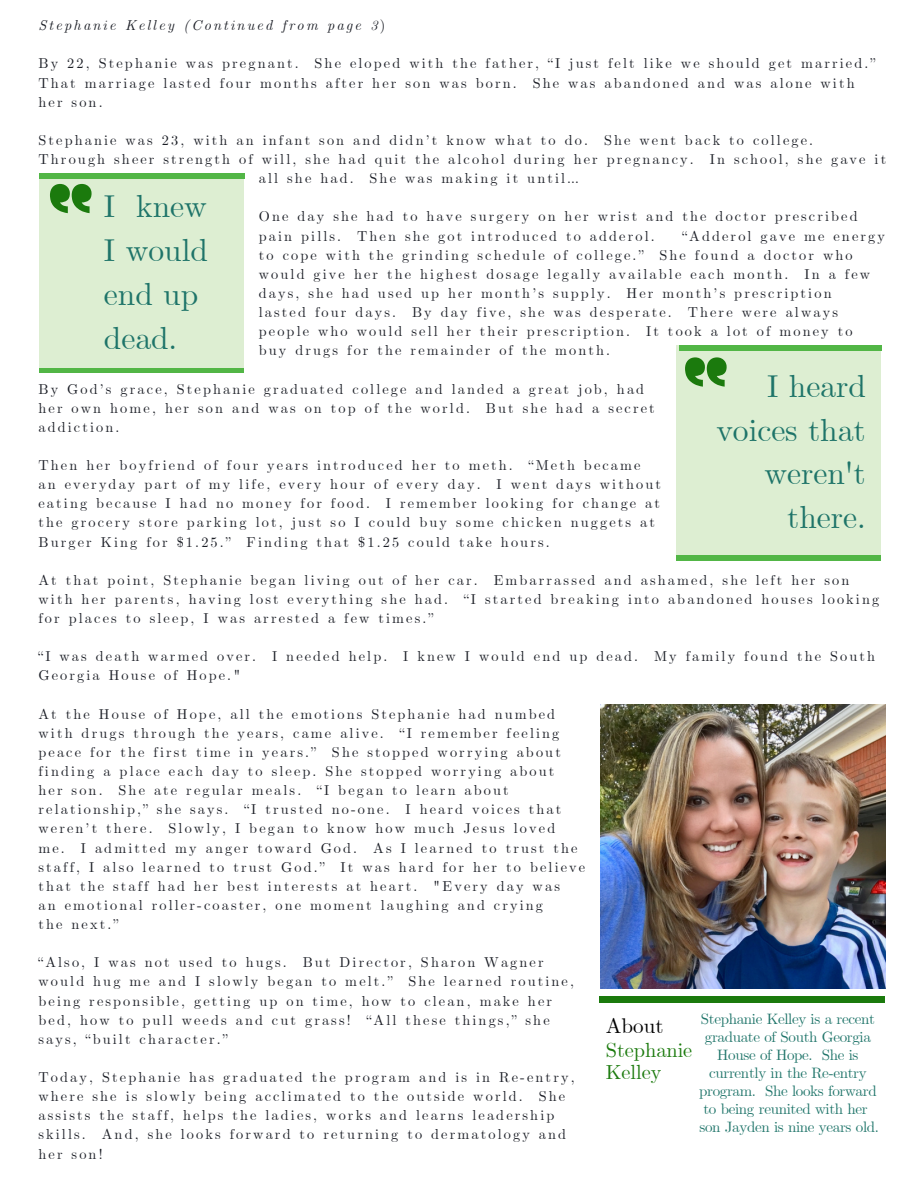
<style>
.page{position:relative;width:918px;height:1188px;background:#fff}
.page>*{position:absolute;margin:0;border:0;box-sizing:border-box;transform-origin:0 0}
.t1{font:31.5px/43.8px "CMU Serif";color:#1e7469}
.t2{font:21px "CMU Serif";color:#000}
.t3{font:20.25px "CMU Serif";color:#1b7a0d}
.t4{font:15px/18px "CMU Serif";letter-spacing:-.02em;color:#1e7469;text-align:center}
.t5{font:14.25px/19.2px "CMU Serif";letter-spacing:.15em;color:#191c24}
.t6{font:italic 14.25px "CMU Serif";letter-spacing:.15em;color:#191c24}
.s1{font-style:normal}
</style>
<div class="page">
<div style="left:39px;top:176px;width:205px;height:195px;background:#ddeed2"></div>
<img style="left:601px;top:704px;width:285px;height:285px">
<div style="left:600px;top:996px;width:285px;height:7px;background:#1b7a0d"></div>
<hr style="left:39px;top:174px;width:206px;height:4px;background:#52b646">
<div style="left:39px;top:368px;width:205px;height:5px;background:#52b646"></div>
<svg style="left:50px;top:184px;width:41px;height:29px"></svg>
<div style="left:676px;top:346px;width:205px;height:211px;background:#ddeed2"></div>
<hr style="left:679px;top:346px;width:202px;height:4px;background:#52b646">
<hr style="left:676px;top:556px;width:205px;height:4px;background:#52b646">
<svg style="left:685px;top:357px;width:41px;height:30px"></svg>
<p class="t6" style="left:38px;top:17px;width:349px">Stephanie Kelley (Continued from page 3<span class="s1">)</span></p>
<p class="t5" style="left:38px;top:55px;width:838px">By 22, Stephanie was pregnant. She eloped with the father, “I just felt like we should get married.”<br>That marriage lasted four months after her son was born. She was abandoned and was alone with her son.</p>
<p class="t5" style="left:38px;top:131px;width:849px">Stephanie was 23, with an infant son and didn’t know what to do. She went back to college.<br>Through sheer strength of will, she had quit the alcohol during her pregnancy. In school, she gave it</p>
<p class="t5" style="left:259px;top:170px;width:322px">all she had. She was making it until…</p>
<p class="t5" style="left:259px;top:208px;width:600px">One day she had to have surgery on her wrist and the doctor prescribed</p>
<p class="t5" style="left:259px;top:227px;width:397px">pain pills. Then she got introduced to adderol.</p>
<p class="t5" style="left:682px;top:227px;width:204px">“Adderol gave me energy</p>
<p class="t5" style="left:259px;top:246px;width:595px">to cope with the grinding schedule of college.” She found a doctor who</p>
<p class="t5" style="left:259px;top:265px;width:613px">would give her the highest dosage legally available each month. In a few</p>
<p class="t5" style="left:259px;top:284px;width:574px">days, she had used up her month’s supply. Her month’s prescription</p>
<p class="t5" style="left:259px;top:303px;width:581px">lasted four days. By day five, she was desperate. There were always</p>
<p class="t5" style="left:259px;top:323px;width:595px">people who would sell her their prescription. It took a lot of money to</p>
<p class="t5" style="left:259px;top:342px;width:353px">buy drugs for the remainder of the month.</p>
<p class="t5" style="left:38px;top:380px;width:607px">By God’s grace, Stephanie graduated college and landed a great job, had</p>
<p class="t5" style="left:38px;top:399px;width:618px">her own home, her son and was on top of the world. But she had a secret</p>
<p class="t5" style="left:38px;top:418px;width:82px">addiction.</p>
<p class="t5" style="left:38px;top:456px;width:604px">Then her boyfriend of four years introduced her to meth. “Meth became</p>
<p class="t5" style="left:38px;top:476px;width:624px">an everyday part of my life, every hour of every day. I went days without</p>
<p class="t5" style="left:38px;top:495px;width:623px">eating because I had no money for food. I remember looking for change at</p>
<p class="t5" style="left:38px;top:514px;width:618px">the grocery store parking lot, just so I could buy some chicken nuggets at</p>
<p class="t5" style="left:38px;top:533px;width:513px">Burger King for $1.25.” Finding that $1.25 could take hours.</p>
<p class="t5" style="left:38px;top:571px;width:842px">At that point, Stephanie began living out of her car. Embarrassed and ashamed, she left her son with her parents, having lost everything she had. “I started breaking into abandoned houses looking for places to sleep, I was arrested a few times.”</p>
<p class="t5" style="left:38px;top:648px;width:838px">“I was death warmed over. I needed help. I knew I would end up dead. My family found the South<br>Georgia House of Hope."</p>
<p class="t5" style="left:38px;top:705px;width:518px">At the House of Hope, all the emotions Stephanie had numbed</p>
<p class="t5" style="left:38px;top:724px;width:522px">with drugs through the years, came alive. “I remember feeling</p>
<p class="t5" style="left:38px;top:743px;width:524px">peace for the first time in years.” She stopped worrying about</p>
<p class="t5" style="left:38px;top:762px;width:517px">finding a place each day to sleep. She stopped worrying about</p>
<p class="t5" style="left:38px;top:782px;width:472px">her son. She ate regular meals. “I began to learn about</p>
<p class="t5" style="left:38px;top:801px;width:524px">relationship,” she says. “I trusted no-one. I heard voices that</p>
<p class="t5" style="left:38px;top:820px;width:518px">weren’t there. Slowly, I began to know how much Jesus loved</p>
<p class="t5" style="left:38px;top:839px;width:540px">me. I admitted my anger toward God. As I learned to trust the</p>
<p class="t5" style="left:38px;top:858px;width:548px">staff, I also learned to trust God.” It was hard for her to believe</p>
<p class="t5" style="left:38px;top:877px;width:523px">that the staff had her best interests at heart. "Every day was</p>
<p class="t5" style="left:38px;top:896px;width:506px">an emotional roller-coaster, one moment laughing and crying</p>
<p class="t5" style="left:38px;top:915px;width:81px">the next.”</p>
<p class="t5" style="left:38px;top:954px;width:507px">“Also, I was not used to hugs. But Director, Sharon Wagner</p>
<p class="t5" style="left:38px;top:973px;width:537px">would hug me and I slowly began to melt.” She learned routine,</p>
<p class="t5" style="left:38px;top:992px;width:515px">being responsible, getting up on time, how to clean, make her</p>
<p class="t5" style="left:38px;top:1011px;width:513px">bed, how to pull weeds and cut grass! “All these things,” she</p>
<p class="t5" style="left:38px;top:1030px;width:191px">says, “built character.”</p>
<p class="t5" style="left:38px;top:1068px;width:538px">Today, Stephanie has graduated the program and is in Re-entry,</p>
<p class="t5" style="left:38px;top:1088px;width:528px">where she is slowly being acclimated to the outside world. She</p>
<p class="t5" style="left:38px;top:1107px;width:517px">assists the staff, helps the ladies, works and learns leadership</p>
<p class="t5" style="left:38px;top:1126px;width:529px">skills. And, she looks forward to returning to dermatology and</p>
<p class="t5" style="left:38px;top:1145px;width:66px">her son!</p>
<p class="t1" style="left:104px;top:187px;width:104px">I knew</p>
<p class="t1" style="left:104px;top:231px;width:105px">I would end up dead.</p>
<p class="t1" style="left:716px;top:366px;width:151px;text-align:right">I heard voices that weren't there.</p>
<p class="t4" style="left:699px;top:1010px;width:181px">Stephanie Kelley is a recent graduate of South Georgia<br>House of Hope. She is currently in the Re-entry program. She looks forward to being reunited with her son Jayden is nine years old.</p>
<p class="t2" style="left:606px;top:1014px;width:59px">About</p>
<p class="t3" style="left:606px;top:1038px;width:88px">Stephanie</p>
<p class="t3" style="left:606px;top:1060px;width:57px">Kelley</p>
</div>
